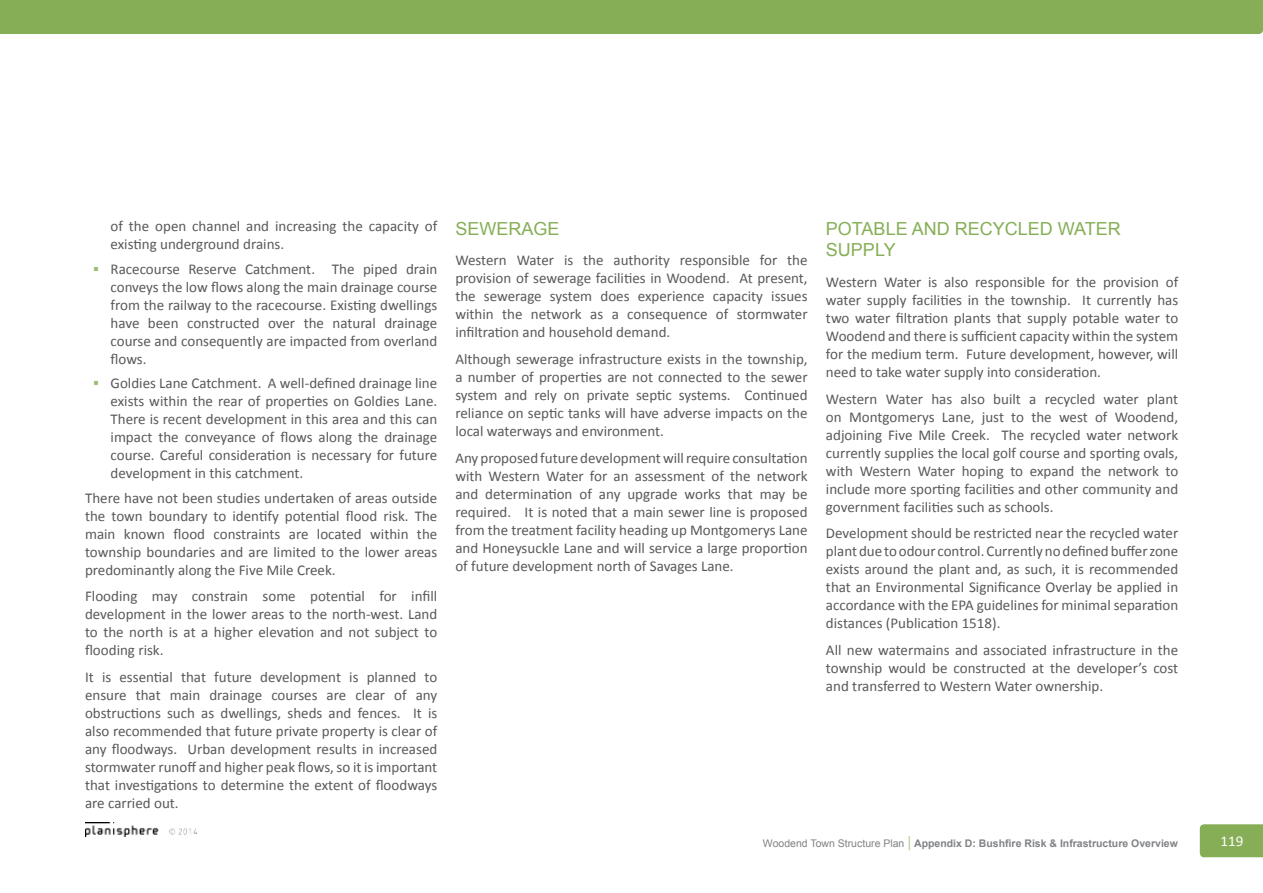
<style>
.page{position:relative;width:1263px;height:893px;background:#fff}
.page>*{position:absolute;margin:0;border:0;box-sizing:border-box;transform-origin:0 0}
.t1{font:18px/21.6px "Arial";color:#86ae56}
.t2{font:15px/18px "Calibri";color:#58595b;text-align:justify}
.t3{font:15px "Calibri";color:#fff}
.t4{font:700 10.5px "Arial";color:#808285}
.s1{font-family:"Garamond";color:#9ebe78}
.s2{font-weight:400}
.s3{font-weight:400;font-size:15px;color:#b6ce9a}
</style>
<div class="page">
<div style="left:1200px;top:824px;width:63px;height:33px;background:#86ae56"></div>
<img style="left:85px;top:822px;width:112px;height:14px">
<div style="left:0;top:0;width:1263px;height:34px;background:#86ae56"></div>
<p class="t2" style="left:111px;top:217px;width:328px">of the open channel and increasing the capacity of existing underground drains.</p>
<p class="t2" style="left:111px;top:259px;width:328px;text-indent:-17px"><span class="s1">▪</span> Racecourse Reserve Catchment. The piped drain conveys the low flows along the main drainage course from the railway to the racecourse. Existing dwellings have been constructed over the natural drainage course and consequently are impacted from overland flows.</p>
<p class="t2" style="left:111px;top:373px;width:328px;text-indent:-17px"><span class="s1">▪</span> Goldies Lane Catchment. A well-defined drainage line exists within the rear of properties on Goldies Lane.<br>There is recent development in this area and this can impact the conveyance of flows along the drainage course. Careful consideration is necessary for future development in this catchment.</p>
<p class="t2" style="left:85px;top:488px;width:354px">There have not been studies undertaken of areas outside the town boundary to identify potential flood risk. The main known flood constraints are located within the township boundaries and are limited to the lower areas predominantly along the Five Mile Creek.</p>
<p class="t2" style="left:85px;top:586px;width:354px">Flooding may constrain some potential for infill development in the lower areas to the north-west. Land to the north is at a higher elevation and not subject to flooding risk.</p>
<p class="t2" style="left:85px;top:667px;width:354px">It is essential that future development is planned to ensure that main drainage courses are clear of any obstructions such as dwellings, sheds and fences. It is also recommended that future private property is clear of any floodways. Urban development results in increased stormwater runoff and higher peak flows, so it is important that investigations to determine the extent of floodways are carried out.</p>
<p class="t1" style="left:455px;top:218px;width:106px">SEWERAGE</p>
<p class="t2" style="left:455px;top:251px;width:354px">Western Water is the authority responsible for the provision of sewerage facilities in Woodend. At present, the sewerage system does experience capacity issues within the network as a consequence of stormwater infiltration and household demand.</p>
<p class="t2" style="left:455px;top:349px;width:354px">Although sewerage infrastructure exists in the township, a number of properties are not connected to the sewer system and rely on private septic systems. Continued reliance on septic tanks will have adverse impacts on the local waterways and environment.</p>
<p class="t2" style="left:455px;top:448px;width:354px">Any proposed future development will require consultation with Western Water for an assessment of the network and determination of any upgrade works that may be required. It is noted that a main sewer line is proposed from the treatment facility heading up Montgomerys Lane and Honeysuckle Lane and will service a large proportion of future development north of Savages Lane.</p>
<p class="t1" style="left:826px;top:218px;width:296px">POTABLE AND RECYCLED WATER<br>SUPPLY</p>
<p class="t2" style="left:826px;top:272px;width:354px">Western Water is also responsible for the provision of water supply facilities in the township. It currently has two water filtration plants that supply potable water to Woodend and there is sufficient capacity within the system for the medium term. Future development, however, will need to take water supply into consideration.</p>
<p class="t2" style="left:826px;top:389px;width:354px">Western Water has also built a recycled water plant on Montgomerys Lane, just to the west of Woodend, adjoining Five Mile Creek. The recycled water network currently supplies the local golf course and sporting ovals, with Western Water hoping to expand the network to include more sporting facilities and other community and government facilities such as schools.</p>
<p class="t2" style="left:826px;top:523px;width:354px">Development should be restricted near the recycled water plant due to odour control. Currently no defined buffer zone exists around the plant and, as such, it is recommended that an Environmental Significance Overlay be applied in accordance with the EPA guidelines for minimal separation distances (Publication 1518).</p>
<p class="t2" style="left:826px;top:640px;width:354px">All new watermains and associated infrastructure in the township would be constructed at the developer’s cost and transferred to Western Water ownership.</p>
<p class="t4" style="left:763px;top:837px;width:416px"><span class="s2">Woodend Town Structure Plan</span> <span class="s3">|</span> Appendix D: Bushfire Risk &amp; Infrastructure Overview</p>
<p class="t3" style="left:1220px;top:832px;width:24px">119</p>
</div>
